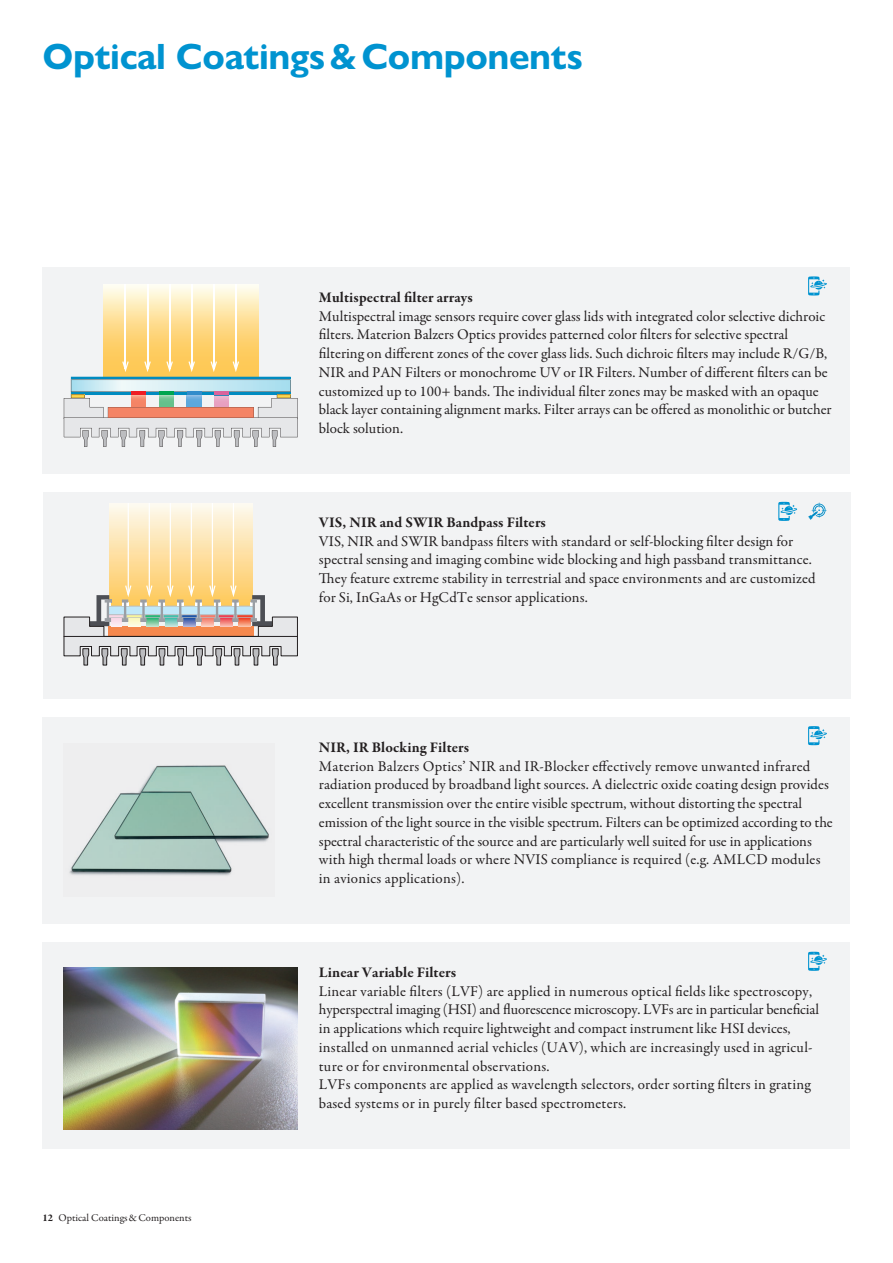
<style>
.page{position:relative;width:893px;height:1263px;background:#fff}
.page>*{position:absolute;margin:0;border:0;box-sizing:border-box;transform-origin:0 0}
.t1{font:700 36.75px "Gill Sans Nova";letter-spacing:-.01em;color:#0093d0}
.t2{font:15px/18.8px "Garamond Premr Pro";color:#231f20}
.t3{font:700 15px "Garamond Premr Pro";letter-spacing:.01em;color:#231f20}
.t4{font:10.5px "Garamond Premr Pro";color:#231f20}
.s1{font-weight:700}
</style>
<div class="page">
<div style="left:43px;top:718px;width:807px;height:206px;background:#f2f3f4"></div>
<div style="left:43px;top:493px;width:807px;height:206px;background:#f2f3f4"></div>
<div style="left:43px;top:943px;width:807px;height:206px;background:#f2f3f4"></div>
<svg style="left:109px;top:504px;width:143px;height:81px;background:#fde5b3"></svg>
<hr style="left:128px;top:504px;width:1px;height:90px;background:#fff">
<hr style="left:149px;top:504px;width:1px;height:90px;background:#fff">
<hr style="left:170px;top:504px;width:1px;height:90px;background:#fff">
<hr style="left:191px;top:504px;width:1px;height:90px;background:#fff">
<hr style="left:212px;top:504px;width:1px;height:90px;background:#fff">
<hr style="left:233px;top:504px;width:1px;height:90px;background:#fff">
<svg style="left:64px;top:585px;width:234px;height:80px"></svg>
<img style="left:69px;top:765px;width:200px;height:111px">
<img style="left:64px;top:968px;width:234px;height:161px">
<svg style="left:808px;top:952px;width:19px;height:19px"></svg>
<div style="left:43px;top:268px;width:807px;height:206px;background:#f2f3f4"></div>
<img style="left:103px;top:285px;width:155px;height:76px">
<hr style="left:191px;top:285px;width:1px;height:84px;background:#fff">
<hr style="left:169px;top:285px;width:1px;height:84px;background:#fff">
<hr style="left:147px;top:285px;width:1px;height:84px;background:#fff">
<hr style="left:125px;top:285px;width:1px;height:84px;background:#fff">
<hr style="left:235px;top:285px;width:1px;height:84px;background:#fff">
<hr style="left:213px;top:285px;width:1px;height:84px;background:#fff">
<svg style="left:64px;top:361px;width:234px;height:86px"></svg>
<svg style="left:808px;top:276px;width:19px;height:20px"></svg>
<svg style="left:778px;top:502px;width:19px;height:19px"></svg>
<svg style="left:808px;top:502px;width:19px;height:18px"></svg>
<svg style="left:808px;top:726px;width:19px;height:19px"></svg>
<h1 class="t1" style="left:43px;top:34px;width:542px">Optical Coatings&amp;Components</h1>
<p class="t3" style="left:319px;top:288px;width:155px">Multispectral filter arrays</p>
<p class="t2" style="left:319px;top:307px;width:514px">Multispectral image sensors require cover glass lids with integrated color selective dichroic filters. Materion Balzers Optics provides patterned color filters for selective spectral filtering on different zones of the cover glass lids. Such dichroic filters may include R/G/B, NIR and PAN Filters or monochrome UV or IR Filters. Number of different filters can be customized up to 100+ bands. The individual filter zones may be masked with an opaque black layer containing alignment marks. Filter arrays can be offered as monolithic or butcher block solution.</p>
<p class="t3" style="left:319px;top:513px;width:228px">VIS, NIR and SWIR Bandpass Filters</p>
<p class="t2" style="left:319px;top:532px;width:498px">VIS, NIR and SWIR bandpass filters with standard or self-blocking filter design for spectral sensing and imaging combine wide blocking and high passband transmittance.<br>They feature extreme stability in terrestrial and space environments and are customized for Si, InGaAs or HgCdTe sensor applications.</p>
<p class="t3" style="left:319px;top:738px;width:152px">NIR, IR Blocking Filters</p>
<p class="t2" style="left:319px;top:757px;width:515px">Materion Balzers Optics’ NIR and IR-Blocker effectively remove unwanted infrared radiation produced by broadband light sources. A dielectric oxide coating design provides excellent transmission over the entire visible spectrum, without distorting the spectral emission of the light source in the visible spectrum. Filters can be optimized according to the spectral characteristic of the source and are particularly well suited for use in applications with high thermal loads or where NVIS compliance is required (e.g. AMLCD modules in avionics applications).</p>
<p class="t4" style="left:43px;top:1211px;width:151px"><span class="s1">12</span> Optical Coatings&amp;Components</p>
<p class="t3" style="left:319px;top:963px;width:139px">Linear Variable Filters</p>
<p class="t2" style="left:319px;top:982px;width:502px">Linear variable filters (LVF) are applied in numerous optical fields like spectroscopy, hyperspectral imaging (HSI) and fluorescence microscopy. LVFs are in particular beneficial in applications which require lightweight and compact instrument like HSI devices, installed on unmanned aerial vehicles (UAV), which are increasingly used in agricul&shy;ture or for environmental observations.<br>LVFs components are applied as wavelength selectors, order sorting filters in grating based systems or in purely filter based spectrometers.</p>
</div>
